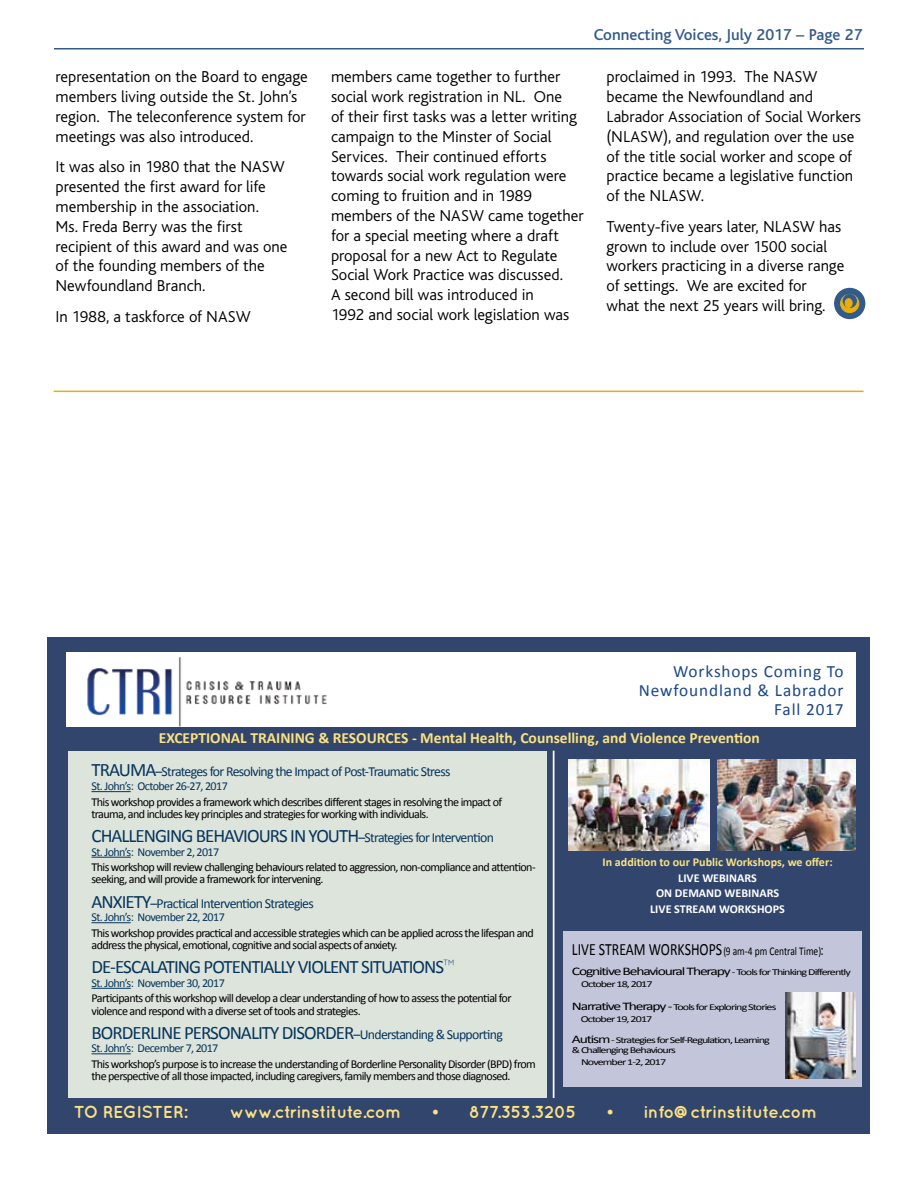
<style>
.page{position:relative;width:918px;height:1188px;background:#fff}
.page>*{position:absolute;margin:0;border:0;box-sizing:border-box;transform-origin:0 0}
.t1{font:18.9px "Calibri";letter-spacing:-.05em;color:#06355b}
.t2{font:700 17.25px "Quicksand";letter-spacing:-.025em;color:#fce281}
.t3{font:17.25px/18.9px "Calibri";letter-spacing:.05em;color:#1b4787;text-align:right}
.t4{font:300 16.5px/19.8px "Bliss";color:#000}
.t5{font:500 16.5px "Bliss";color:#325a8b}
.t6{font:700 15.6px "Calibri";color:#fce281}
.t7{font:13.8px "Calibri";letter-spacing:-.05em;color:#06355b}
.t8{font:12.15px/12.1px "Calibri";letter-spacing:-.05em;color:#000}
.t9{font:12.15px "Calibri";letter-spacing:-.05em;color:#06355b}
.t10{font:700 12.15px/15.6px "Calibri";color:#fff;text-align:center}
.t11{font:700 12.15px "Calibri";color:#fce281}
.t12{font:11.85px "Calibri";color:#000;scale:.8 1}
.t13{font:9px/12px "Calibri";letter-spacing:-.075em;color:#000;scale:1.33 1}
.s1{font-size:18.9px}
.s2{font-size:13.8px}
.s3{font-family:"Quicksand"}
.s4{font-size:17.25px}
.s5{font-size:15.15px}
.s6{font-size:11.7px}
.s7{font-family:"Goudy Old Style T";font-weight:400}
</style>
<div class="page">
<hr style="left:54px;top:48px;width:810px;height:2px;background:#325a8b">
<hr style="left:54px;top:391px;width:810px;height:1px;background:#e8ae10">
<div style="left:834px;top:288px;width:31px;height:31px;background:#325a8b;border-radius:50%"></div>
<svg style="left:841px;top:294px;width:18px;height:19px"></svg>
<div style="left:841px;top:294px;width:18px;height:19px;border:1px solid #e8ae10;border-radius:50%"></div>
<svg style="left:843px;top:294px;width:13px;height:14px"></svg>
<div style="left:843px;top:294px;width:13px;height:14px;border:1px solid #325a8b;border-radius:50%"></div>
<div style="left:845px;top:299px;width:7px;height:9px;background:#e8ae10;border-radius:50%"></div>
<div style="left:845px;top:299px;width:7px;height:9px;border:1px solid #e8ae10;border-radius:50%"></div>
<div style="left:48px;top:637px;width:822px;height:497px;background:#32466d"></div>
<div style="left:66px;top:652px;width:790px;height:75px;background:#fff"></div>
<img style="left:87px;top:657px;width:240px;height:70px">
<div style="left:68px;top:751px;width:478px;height:347px;background:#dde4dc"></div>
<hr style="left:92px;top:791px;width:39px;height:1px;background:#06355b">
<hr style="left:92px;top:857px;width:39px;height:1px;background:#06355b">
<hr style="left:92px;top:922px;width:39px;height:1px;background:#06355b">
<hr style="left:92px;top:988px;width:39px;height:1px;background:#06355b">
<hr style="left:92px;top:1053px;width:39px;height:1px;background:#06355b">
<hr style="left:553px;top:751px;width:1px;height:347px;background:#fff">
<img style="left:569px;top:760px;width:141px;height:90px">
<img style="left:718px;top:760px;width:138px;height:90px">
<div style="left:563px;top:931px;width:299px;height:156px;background:#c3c6db"></div>
<img style="left:786px;top:992px;width:69px;height:87px">
<p class="t4" style="left:56px;top:67px;width:254px">representation on the Board to engage members living outside the St. John’s region. The teleconference system for meetings was also introduced.</p>
<p class="t4" style="left:56px;top:157px;width:233px">It was also in 1980 that the NASW presented the first award for life membership in the association.<br>Ms. Freda Berry was the first recipient of this award and was one of the founding members of the<br>Newfoundland Branch.</p>
<p class="t4" style="left:56px;top:307px;width:197px">In 1988, a taskforce of NASW</p>
<p class="t5" style="left:594px;top:26px;width:270px">Connecting Voices, July 2017 – Page 27</p>
<p class="t4" style="left:331px;top:67px;width:254px">members came together to further social work registration in NL. One<br>of their first tasks was a letter writing campaign to the Minster of Social Services. Their continued efforts towards social work regulation were coming to fruition and in 1989 members of the NASW came together for a special meeting where a draft proposal for a new Act to Regulate Social Work Practice was discussed.<br>A second bill was introduced in<br>1992 and social work legislation was</p>
<p class="t4" style="left:607px;top:67px;width:256px">proclaimed in 1993. The NASW became the Newfoundland and<br>Labrador Association of Social Workers (NLASW), and regulation over the use of the title social worker and scope of practice became a legislative function of the NLASW.</p>
<p class="t4" style="left:607px;top:217px;width:239px">Twenty-five years later, NLASW has grown to include over 1500 social workers practicing in a diverse range of settings. We are excited for<br>what the next 25 years will bring.</p>
<p class="t3" style="left:639px;top:662px;width:206px">Workshops Coming To<br>Newfoundland &amp; Labrador<br>Fall 2017</p>
<p class="t6" style="left:159px;top:728px;width:603px">EXCEPTIONAL TRAINING &amp; RESOURCES - Mental Health, Counselling, and Violence Prevention</p>
<p class="t7" style="left:92px;top:763px;width:360px"><span class="s1">TRAUMA</span>–Strateges for Resolving the Impact of Post-Traumatic Stress</p>
<p class="t9" style="left:92px;top:779px;width:138px">St. John’s: October 26-27, 2017</p>
<p class="t8" style="left:92px;top:796px;width:412px">This workshop provides a framework which describes different stages in resolving the impact of trauma, and includes key principles and strategies for working with individuals.</p>
<p class="t1" style="left:92px;top:824px;width:404px">CHALLENGING BEHAVIOURS IN YOUTH<span class="s2">–Strategies for Intervention</span></p>
<p class="t9" style="left:92px;top:844px;width:129px">St. John’s: November 2, 2017</p>
<p class="t8" style="left:92px;top:861px;width:446px">This workshop will review challenging behaviours related to aggression, non-compliance and attention&shy;seeking, and will provide a framework for intervening.</p>
<p class="t7" style="left:92px;top:894px;width:224px"><span class="s1">ANXIETY</span>–Practical Intervention Strategies</p>
<p class="t9" style="left:92px;top:910px;width:135px">St. John’s: November 22, 2017</p>
<p class="t8" style="left:92px;top:927px;width:444px">This workshop provides practical and accessible strategies which can be applied across the lifespan and address the physical, emotional, cognitive and social aspects of anxiety.</p>
<p class="t1" style="left:92px;top:955px;width:366px">DE-ESCALATING POTENTIALLY VIOLENT SITUATIONS<span class="s3">™</span></p>
<p class="t9" style="left:92px;top:975px;width:135px">St. John’s: November 30, 2017</p>
<p class="t8" style="left:92px;top:992px;width:422px">Participants of this workshop will develop a clear understanding of how to assess the potential for violence and respond with a diverse set of tools and strategies.</p>
<p class="t1" style="left:92px;top:1020px;width:413px">BORDERLINE PERSONALITY DISORDER<span class="s2">–Understanding &amp; Supporting</span></p>
<p class="t9" style="left:92px;top:1041px;width:128px">St. John’s: December 7, 2017</p>
<p class="t8" style="left:92px;top:1058px;width:446px">This workshop’s purpose is to increase the understanding of Borderline Personality Disorder (BPD) from the perspective of all those impacted, including caregivers, family members and those diagnosed.</p>
<p class="t11" style="left:602px;top:855px;width:232px">In addition to our Public Workshops, we offer:</p>
<p class="t10" style="left:650px;top:870px;width:136px">LIVE WEBINARS<br>ON DEMAND WEBINARS<br>LIVE STREAM WORKSHOPS</p>
<p class="t12" style="left:572px;top:943px;width:316px"><span class="s4">LIVE STREAM WORKSHOPS</span> (9 am-4 pm Central Time)<span class="s5">:</span></p>
<p class="t13" style="left:581px;top:966px;width:204px;text-indent:-9px"><span class="s6">Cognitive Behavioural Therapy</span> - Tools for Thinking Differently<br>October 18, 2017</p>
<p class="t13" style="left:581px;top:1001px;width:149px;text-indent:-9px"><span class="s6">Narrative Therapy -</span> Tools for Exploring Stories<br>October 19, 2017</p>
<p class="t13" style="left:572px;top:1035px;width:150px;line-height:10.4px"><span class="s6">Autism</span> - Strategies for Self-Regulation, Learning &amp; Challenging Behaviours</p>
<p class="t13" style="left:581px;top:1056px;width:66px">November 1-2, 2017</p>
<p class="t2" style="left:74px;top:1102px;width:115px">TO REGISTER:</p>
<p class="t2" style="left:230px;top:1102px;width:173px">www.ctrinstitute.com</p>
<p class="t2" style="left:430px;top:1102px;width:148px"><span class="s7">•</span> 877.353.3205</p>
<p class="t2" style="left:604px;top:1102px;width:215px"><span class="s7">•</span> info@ctrinstitute.com</p>
</div>
